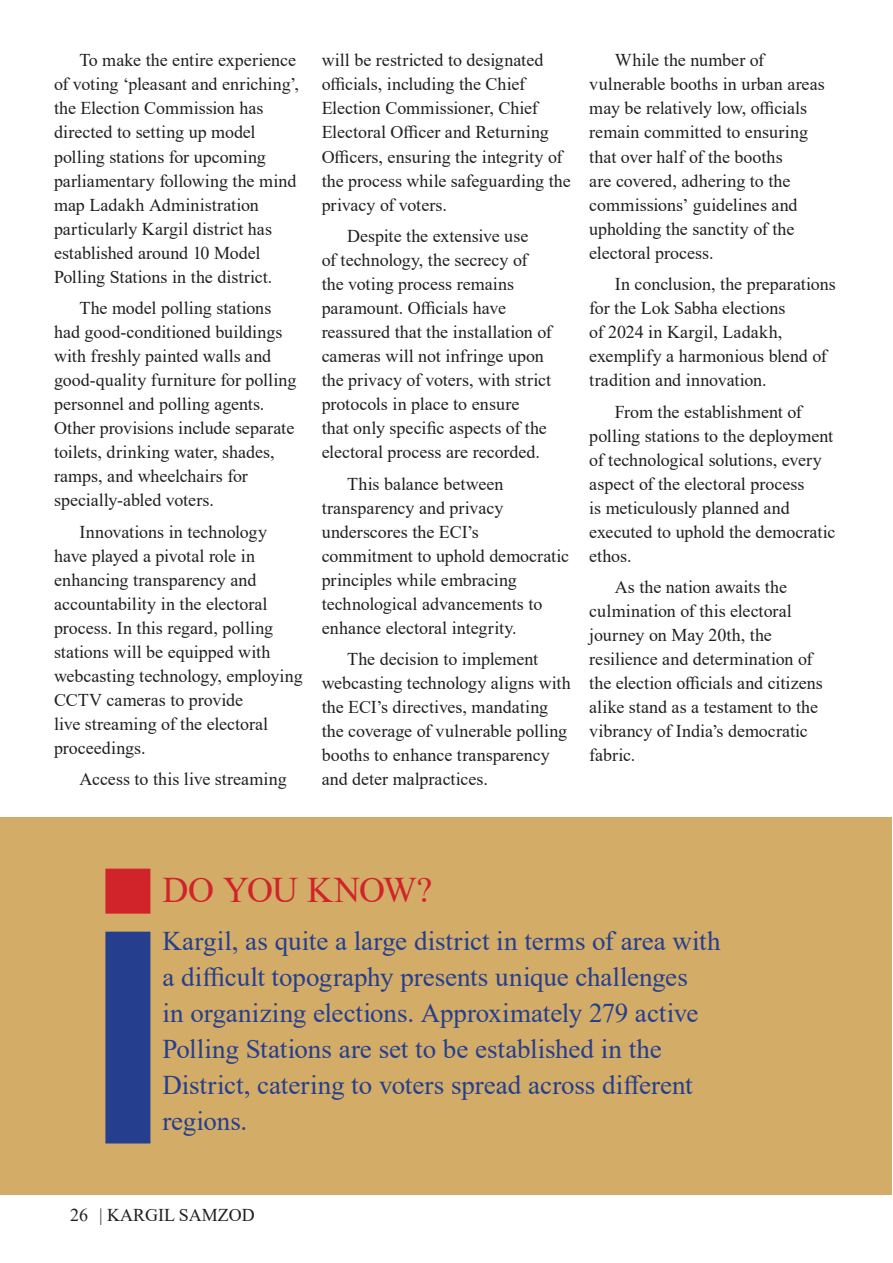
<style>
.page{position:relative;width:893px;height:1263px;background:#fff}
.page>*{position:absolute;margin:0;border:0;box-sizing:border-box;transform-origin:0 0}
.t1{font:36px "Times New Roman";letter-spacing:-.025em;color:#d1232a}
.t2{font:27px/36px "Times New Roman";letter-spacing:-.005em;color:#253f8e}
.t3{font:18px/24px "Times New Roman";color:#231f20}
</style>
<div class="page">
<div style="left:1px;top:817px;width:891px;height:378px;background:#d3ac68"></div>
<div style="left:105px;top:932px;width:45px;height:211px;background:#253f8e"></div>
<div style="left:105px;top:869px;width:45px;height:45px;background:#d1232a"></div>
<p class="t3" style="left:54px;top:48px;width:246px;text-indent:26px">To make the entire experience of voting ‘pleasant and enriching’, the Election Commission has directed to setting up model polling stations for upcoming parliamentary following the mind map Ladakh Administration particularly Kargil district has established around 10 Model<br>Polling Stations in the district.</p>
<p class="t3" style="left:54px;top:295px;width:244px;text-indent:26px">The model polling stations had good-conditioned buildings with freshly painted walls and good-quality furniture for polling personnel and polling agents.<br>Other provisions include separate toilets, drinking water, shades, ramps, and wheelchairs for specially-abled voters.</p>
<p class="t3" style="left:54px;top:519px;width:250px;text-indent:26px">Innovations in technology have played a pivotal role in enhancing transparency and accountability in the electoral process. In this regard, polling stations will be equipped with webcasting technology, employing<br>CCTV cameras to provide<br>live streaming of the electoral proceedings.</p>
<p class="t3" style="left:80px;top:766px;width:209px">Access to this live streaming</p>
<p class="t3" style="left:322px;top:48px;width:251px">will be restricted to designated officials, including the Chief<br>Election Commissioner, Chief<br>Electoral Officer and Returning<br>Officers, ensuring the integrity of the process while safeguarding the privacy of voters.</p>
<p class="t3" style="left:322px;top:223px;width:232px;text-indent:26px">Despite the extensive use<br>of technology, the secrecy of the voting process remains paramount. Officials have reassured that the installation of cameras will not infringe upon the privacy of voters, with strict protocols in place to ensure<br>that only specific aspects of the electoral process are recorded.</p>
<p class="t3" style="left:322px;top:471px;width:249px;text-indent:26px">This balance between transparency and privacy underscores the ECI’s commitment to uphold democratic principles while embracing technological advancements to enhance electoral integrity.</p>
<p class="t3" style="left:322px;top:646px;width:251px;text-indent:26px">The decision to implement webcasting technology aligns with the ECI’s directives, mandating the coverage of vulnerable polling booths to enhance transparency and deter malpractices.</p>
<p class="t3" style="left:589px;top:48px;width:237px;text-indent:26px">While the number of vulnerable booths in urban areas may be relatively low, officials remain committed to ensuring that over half of the booths<br>are covered, adhering to the commissions’ guidelines and upholding the sanctity of the electoral process.</p>
<p class="t3" style="left:589px;top:271px;width:248px;text-indent:26px">In conclusion, the preparations for the Lok Sabha elections<br>of 2024 in Kargil, Ladakh, exemplify a harmonious blend of tradition and innovation.</p>
<p class="t3" style="left:589px;top:399px;width:248px;text-indent:26px">From the establishment of polling stations to the deployment of technological solutions, every aspect of the electoral process<br>is meticulously planned and executed to uphold the democratic ethos.</p>
<p class="t3" style="left:589px;top:574px;width:235px;text-indent:26px">As the nation awaits the culmination of this electoral journey on May 20th, the resilience and determination of the election officials and citizens alike stand as a testament to the vibrancy of India’s democratic fabric.</p>
<h1 class="t1" style="left:162px;top:864px;width:272px">DO YOU KNOW?</h1>
<p class="t2" style="left:162px;top:922px;width:560px">Kargil, as quite a large district in terms of area with a difficult topography presents unique challenges<br>in organizing elections. Approximately 279 active Polling Stations are set to be established in the District, catering to voters spread across different regions.</p>
<p class="t3" style="left:70px;top:1203px;width:186px">26 | KARGIL SAMZOD</p>
</div>
